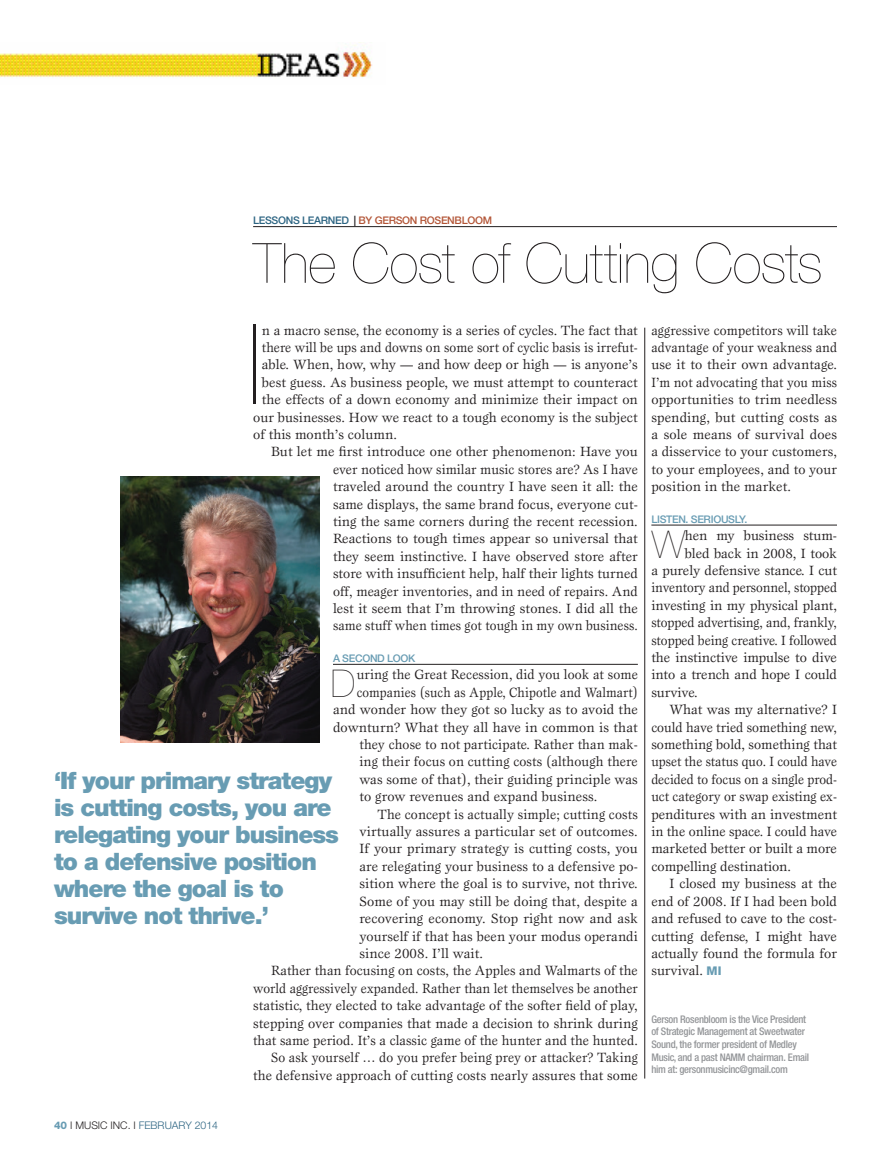
<style>
.page{position:relative;width:891px;height:1175px;background:#fff}
.page>*{position:absolute;margin:0;border:0;box-sizing:border-box;transform-origin:0 0}
.BD_Dropcap{font:200 111.3px "Helvetica Neue";color:#231f20}
.Feature_Headline_3{font:200 55.5px "Helvetica Neue";letter-spacing:-.01em;color:#231f20}
.BD_Dropcap_2{font:200 38.25px "Helvetica Neue";color:#231f20}
.DK{font:900 24px/27px "Helvetica Neue";letter-spacing:-.04em;color:#689cb3}
.BD{font:13.8px/17.4px "Esprit";letter-spacing:.005em;color:#231f20;text-align:justify}
.BD_Dropcap_2-2{font:13.8px "Esprit";letter-spacing:-.005em;color:#231f20}
.BD_Dropcap-2{font:13.8px "Esprit";letter-spacing:.005em;color:#231f20}
.BD-2{font:13.8px/17.4px "Esprit";letter-spacing:.005em;color:#231f20;text-align:justify;scale:.96 1}
.BD-3{font:13.8px/17.4px "Esprit";letter-spacing:.005em;color:#231f20;text-align:right;scale:.95 1}
.BD_Dropcap-3{font:13.8px "Esprit";letter-spacing:.005em;color:#231f20;scale:.95 1}
.BD_Dropcap_2-3{font:13.8px "Esprit";letter-spacing:-.005em;color:#231f20;scale:.92 1}
.BD_Dropcap_2-4{font:13.8px "Esprit";letter-spacing:-.005em;color:#231f20;scale:.96 1}
.BD_Dropcap_2-5{font:13.8px "Esprit";letter-spacing:-.005em;color:#231f20;scale:.94 1}
.BD_Dropcap_2-6{font:13.8px "Esprit";letter-spacing:-.005em;color:#231f20;scale:.95 1}
.BD_Dropcap_2-7{font:13.8px "Esprit";letter-spacing:-.005em;color:#231f20;scale:.93 1}
.Caption_Black{font:500 condensed 10.5px/12.6px "Helvetica Neue";letter-spacing:-.025em;color:#939598}
.Kicker{font:500 10.5px "Helvetica Neue";letter-spacing:-.03em;color:#b35537}
.SH{font:500 10.5px "Helvetica Neue";letter-spacing:-.03em;color:#689cb3}
.t1{font:300 10.5px "Helvetica Neue";color:#2c6482}
.s1{color:#2c6482}
.s2{color:#231f20}
.s3{font-family:"Helvetica Neue";font-weight:800;font-size:12px;color:#689cb3}
.s4{font-weight:800;color:#689cb3}
</style>
<div class="page">
<img style="left:0;top:45px;width:372px;height:33px">
<hr style="left:333px;top:664px;width:305px;height:1px;background:#231f20">
<hr style="left:651px;top:525px;width:186px;height:1px;background:#231f20">
<hr style="left:253px;top:226px;width:584px;height:1px;background:#231f20">
<hr style="left:645px;top:328px;width:1px;height:750px;background:#231f20">
<img style="left:120px;top:476px;width:200px;height:266px">
<p class="Kicker" style="left:253px;top:214px;width:240px"><span class="s1">LESSONS LEARNED</span> <span class="s2">|</span> BY GERSON ROSENBLOOM</p>
<p class="Feature_Headline_3" style="left:253px;top:231px;width:571px">The Cost of Cutting Costs</p>
<p class="BD_Dropcap" style="left:247px;top:300px;width:16px">I</p>
<p class="BD_Dropcap-2" style="left:262px;top:321px;width:377px">n a macro sense, the economy is a series of cycles. The fact that</p>
<p class="BD_Dropcap-3" style="left:262px;top:339px;width:397px">there will be ups and downs on some sort of cyclic basis is irrefut-</p>
<p class="BD_Dropcap-2" style="left:262px;top:356px;width:377px">able. When, how, why — and how deep or high — is anyone’s</p>
<p class="BD_Dropcap-2" style="left:262px;top:374px;width:377px">best guess. As business people, we must attempt to counteract</p>
<p class="BD_Dropcap-2" style="left:262px;top:391px;width:377px">the effects of a down economy and minimize their impact on</p>
<p class="BD_Dropcap-2" style="left:253px;top:408px;width:386px">our businesses. How we react to a tough economy is the subject</p>
<p class="BD_Dropcap-2" style="left:253px;top:426px;width:145px">of this month’s column.</p>
<p class="BD" style="left:333px;top:443px;width:306px;text-indent:-62px">But let me first introduce one other phenomenon: Have you ever noticed how similar music stores are? As I have traveled around the country I have seen it all: the same displays, the same brand focus, everyone cut&shy;ting the same corners during the recent recession.<br>Reactions to tough times appear so universal that they seem instinctive. I have observed store after store with insufficient help, half their lights turned off, meager inventories, and in need of repairs. And lest it seem that I’m throwing stones. I did all the same stuff when times got tough in my own business.</p>
<p class="SH" style="left:333px;top:652px;width:84px">A SECOND LOOK</p>
<p class="BD_Dropcap_2" style="left:331px;top:661px;width:26px">D</p>
<p class="BD_Dropcap_2-4" style="left:357px;top:666px;width:294px">uring the Great Recession, did you look at some</p>
<p class="BD_Dropcap_2-3" style="left:357px;top:683px;width:307px">companies (such as Apple, Chipotle and Walmart)</p>
<p class="BD_Dropcap_2-2" style="left:333px;top:701px;width:306px">and wonder how they got so lucky as to avoid the</p>
<p class="BD_Dropcap_2-2" style="left:333px;top:718px;width:306px">downturn? What they all have in common is that</p>
<p class="BD_Dropcap_2-2" style="left:359px;top:736px;width:280px">they chose to not participate. Rather than mak-</p>
<p class="BD_Dropcap_2-2" style="left:359px;top:753px;width:280px">ing their focus on cutting costs (although there</p>
<p class="BD_Dropcap_2-2" style="left:359px;top:770px;width:280px">was some of that), their guiding principle was</p>
<p class="BD_Dropcap_2-2" style="left:359px;top:788px;width:240px">to grow revenues and expand business.</p>
<p class="BD" style="left:359px;top:805px;width:280px;text-indent:18px">The concept is actually simple; cutting costs virtually assures a particular set of outcomes.<br>If your primary strategy is cutting costs, you are relegating your business to a defensive po&shy;sition where the goal is to survive, not thrive.<br>Some of you may still be doing that, despite a recovering economy. Stop right now and ask yourself if that has been your modus operandi since 2008. I’ll wait.</p>
<p class="BD" style="left:253px;top:961px;width:386px;text-indent:18px">Rather than focusing on costs, the Apples and Walmarts of the world aggressively expanded. Rather than let themselves be another statistic, they elected to take advantage of the softer field of play, stepping over companies that made a decision to shrink during that same period. It’s a classic game of the hunter and the hunted.</p>
<p class="BD-3" style="left:253px;top:1048px;width:407px">So ask yourself … do you prefer being prey or attacker? Taking the defensive approach of cutting costs nearly assures that some</p>
<p class="DK" style="left:54px;top:766px;width:287px">‘If your primary strategy is cutting costs, you are relegating your business to a defensive position where the goal is to survive not thrive.’</p>
<p class="BD-2" style="left:651px;top:321px;width:195px">aggressive competitors will take advantage of your weakness and use it to their own advantage.<br>I’m not advocating that you miss opportunities to trim needless spending, but cutting costs as a sole means of survival does a disservice to your customers, to your employees, and to your position in the market.</p>
<p class="SH" style="left:651px;top:513px;width:98px">LISTEN. SERIOUSLY.</p>
<p class="BD_Dropcap_2" style="left:652px;top:522px;width:35px">W</p>
<p class="BD_Dropcap_2-2" style="left:685px;top:527px;width:154px">hen my business stum-</p>
<p class="BD_Dropcap_2-2" style="left:685px;top:544px;width:154px">bled back in 2008, I took</p>
<p class="BD_Dropcap_2-2" style="left:651px;top:562px;width:187px">a purely defensive stance. I cut</p>
<p class="BD_Dropcap_2-7" style="left:651px;top:579px;width:201px">inventory and personnel, stopped</p>
<p class="BD_Dropcap_2-2" style="left:651px;top:596px;width:187px">investing in my physical plant,</p>
<p class="BD_Dropcap_2-5" style="left:651px;top:614px;width:199px">stopped advertising, and, frankly,</p>
<p class="BD_Dropcap_2-6" style="left:651px;top:631px;width:197px">stopped being creative. I followed</p>
<p class="BD_Dropcap_2-2" style="left:651px;top:649px;width:187px">the instinctive impulse to dive</p>
<p class="BD_Dropcap_2-2" style="left:651px;top:666px;width:187px">into a trench and hope I could</p>
<p class="BD_Dropcap_2-2" style="left:651px;top:683px;width:48px">survive.</p>
<p class="BD" style="left:651px;top:700px;width:187px;text-indent:18px">What was my alternative? I could have tried something new, something bold, something that upset the status quo. I could have decided to focus on a single prod&shy;uct category or swap existing ex&shy;penditures with an investment in the online space. I could have marketed better or built a more compelling destination.</p>
<p class="BD" style="left:651px;top:874px;width:187px;text-indent:18px">I closed my business at the end of 2008. If I had been bold and refused to cave to the cost&shy;cutting defense, I might have actually found the formula for survival. <span class="s3">MI</span></p>
<p class="Caption_Black" style="left:651px;top:1012px;width:159px">Gerson Rosenbloom is the Vice President of Strategic Management at Sweetwater Sound, the former president of Medley Music, and a past NAMM chairman. Email him at: gersonmusicinc@gmail.com</p>
<p class="t1" style="left:54px;top:1119px;width:166px"><span class="s4">40</span> <span class="s2">I MUSIC INC. I</span> FEBRUARY 2014</p>
</div>
